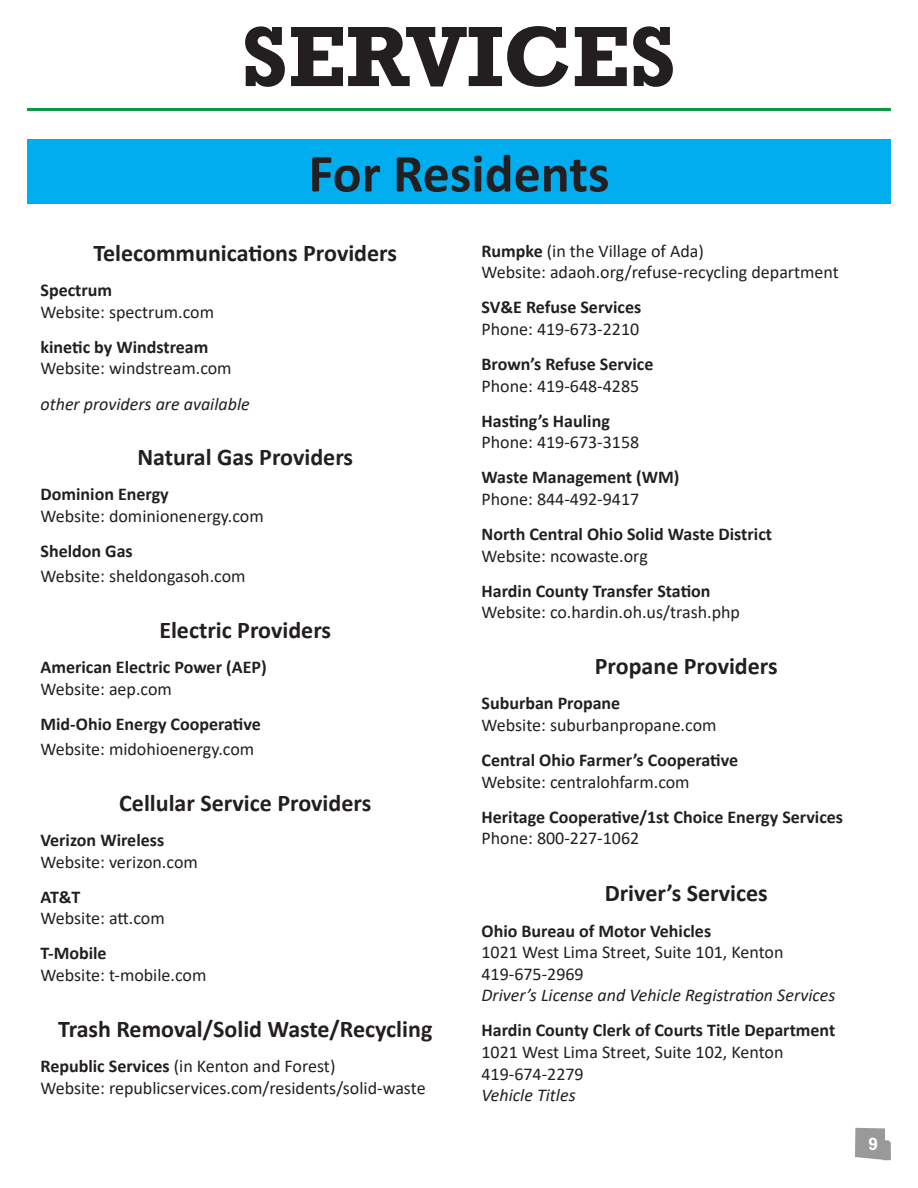
<style>
.page{position:relative;width:918px;height:1188px;background:#fff}
.page>*{position:absolute;margin:0;border:0;box-sizing:border-box;transform-origin:0 0}
.t1{font:700 87px "Rockwell Std";color:#231f20}
.t2{font:700 54px "Calibri";color:#231f20}
.t3{font:700 24px "Calibri";color:#231f20}
.t4{font:18px "Calibri";color:#231f20}
.t5{font:700 18px "Calibri";color:#231f20}
.t6{font:italic 18px "Calibri";color:#231f20}
.t7{font:700 18px "Rockwell Std";color:#fff}
.s1{font-weight:700}
</style>
<div class="page">
<svg style="left:855px;top:1128px;width:36px;height:32px"></svg>
<div style="left:27px;top:139px;width:864px;height:65px;background:#00aeef"></div>
<hr style="left:27px;top:108px;width:864px;height:3px;background:#109647">
<p class="t1" style="left:242px;top:5px;width:436px">SERVICES</p>
<p class="t2" style="left:308px;top:135px;width:303px">For Residents</p>
<p class="t3" style="left:93px;top:236px;width:305px">Telecommunications Providers</p>
<p class="t5" style="left:40px;top:277px;width:73px">Spectrum</p>
<p class="t4" style="left:40px;top:299px;width:175px">Website: spectrum.com</p>
<p class="t5" style="left:40px;top:334px;width:170px">kinetic by Windstream</p>
<p class="t4" style="left:40px;top:356px;width:193px">Website: windstream.com</p>
<p class="t6" style="left:40px;top:391px;width:211px">other providers are available</p>
<p class="t3" style="left:137px;top:440px;width:217px">Natural Gas Providers</p>
<p class="t5" style="left:40px;top:482px;width:130px">Dominion Energy</p>
<p class="t4" style="left:40px;top:504px;width:225px">Website: dominionenergy.com</p>
<p class="t5" style="left:40px;top:538px;width:94px">Sheldon Gas</p>
<p class="t4" style="left:40px;top:564px;width:207px">Website: sheldongasoh.com</p>
<p class="t3" style="left:159px;top:613px;width:173px">Electric Providers</p>
<p class="t5" style="left:40px;top:654px;width:228px">American Electric Power (AEP)</p>
<p class="t4" style="left:40px;top:676px;width:133px">Website: aep.com</p>
<p class="t5" style="left:40px;top:711px;width:222px">Mid-Ohio Energy Cooperative</p>
<p class="t4" style="left:40px;top:737px;width:215px">Website: midohioenergy.com</p>
<p class="t3" style="left:119px;top:786px;width:253px">Cellular Service Providers</p>
<p class="t5" style="left:40px;top:827px;width:125px">Verizon Wireless</p>
<p class="t4" style="left:40px;top:849px;width:159px">Website: verizon.com</p>
<p class="t5" style="left:40px;top:884px;width:42px">AT&amp;T</p>
<p class="t4" style="left:40px;top:906px;width:126px">Website: att.com</p>
<p class="t5" style="left:40px;top:941px;width:68px">T-Mobile</p>
<p class="t4" style="left:40px;top:963px;width:167px">Website: t-mobile.com</p>
<p class="t3" style="left:58px;top:1012px;width:376px">Trash Removal/Solid Waste/Recycling</p>
<p class="t4" style="left:40px;top:1053px;width:296px"><span class="s1">Republic Services</span> (in Kenton and Forest)</p>
<p class="t4" style="left:40px;top:1075px;width:387px">Website: republicservices.com/residents/solid-waste</p>
<p class="t4" style="left:482px;top:238px;width:224px"><span class="s1">Rumpke</span> (in the Village of Ada)</p>
<p class="t4" style="left:482px;top:260px;width:359px">Website: adaoh.org/refuse-recycling department</p>
<p class="t5" style="left:482px;top:294px;width:161px">SV&amp;E Refuse Services</p>
<p class="t4" style="left:482px;top:316px;width:159px">Phone: 419-673-2210</p>
<p class="t5" style="left:482px;top:351px;width:173px">Brown’s Refuse Service</p>
<p class="t4" style="left:482px;top:373px;width:159px">Phone: 419-648-4285</p>
<p class="t5" style="left:482px;top:408px;width:130px">Hasting’s Hauling</p>
<p class="t4" style="left:482px;top:430px;width:159px">Phone: 419-673-3158</p>
<p class="t5" style="left:482px;top:465px;width:200px">Waste Management (WM)</p>
<p class="t4" style="left:482px;top:486px;width:159px">Phone: 844-492-9417</p>
<p class="t5" style="left:482px;top:521px;width:292px">North Central Ohio Solid Waste District</p>
<p class="t4" style="left:482px;top:543px;width:168px">Website: ncowaste.org</p>
<p class="t5" style="left:482px;top:578px;width:231px">Hardin County Transfer Station</p>
<p class="t4" style="left:482px;top:600px;width:260px">Website: co.hardin.oh.us/trash.php</p>
<p class="t3" style="left:595px;top:649px;width:184px">Propane Providers</p>
<p class="t5" style="left:482px;top:690px;width:140px">Suburban Propane</p>
<p class="t4" style="left:482px;top:712px;width:237px">Website: suburbanpropane.com</p>
<p class="t5" style="left:482px;top:747px;width:258px">Central Ohio Farmer’s Cooperative</p>
<p class="t4" style="left:482px;top:769px;width:210px">Website: centralohfarm.com</p>
<p class="t5" style="left:482px;top:804px;width:363px">Heritage Cooperative/1st Choice Energy Services</p>
<p class="t4" style="left:482px;top:826px;width:159px">Phone: 800-227-1062</p>
<p class="t3" style="left:605px;top:877px;width:165px">Driver’s Services</p>
<p class="t5" style="left:482px;top:918px;width:231px">Ohio Bureau of Motor Vehicles</p>
<p class="t4" style="left:482px;top:940px;width:304px">1021 West Lima Street, Suite 101, Kenton</p>
<p class="t4" style="left:482px;top:961px;width:104px">419-675-2969</p>
<p class="t6" style="left:482px;top:983px;width:356px">Driver’s License and Vehicle Registration Services</p>
<p class="t5" style="left:482px;top:1018px;width:355px">Hardin County Clerk of Courts Title Department</p>
<p class="t4" style="left:482px;top:1040px;width:304px">1021 West Lima Street, Suite 102, Kenton</p>
<p class="t4" style="left:482px;top:1061px;width:104px">419-674-2279</p>
<p class="t6" style="left:482px;top:1083px;width:96px">Vehicle Titles</p>
<p class="t7" style="left:868px;top:1133px;width:11px">9</p>
</div>
